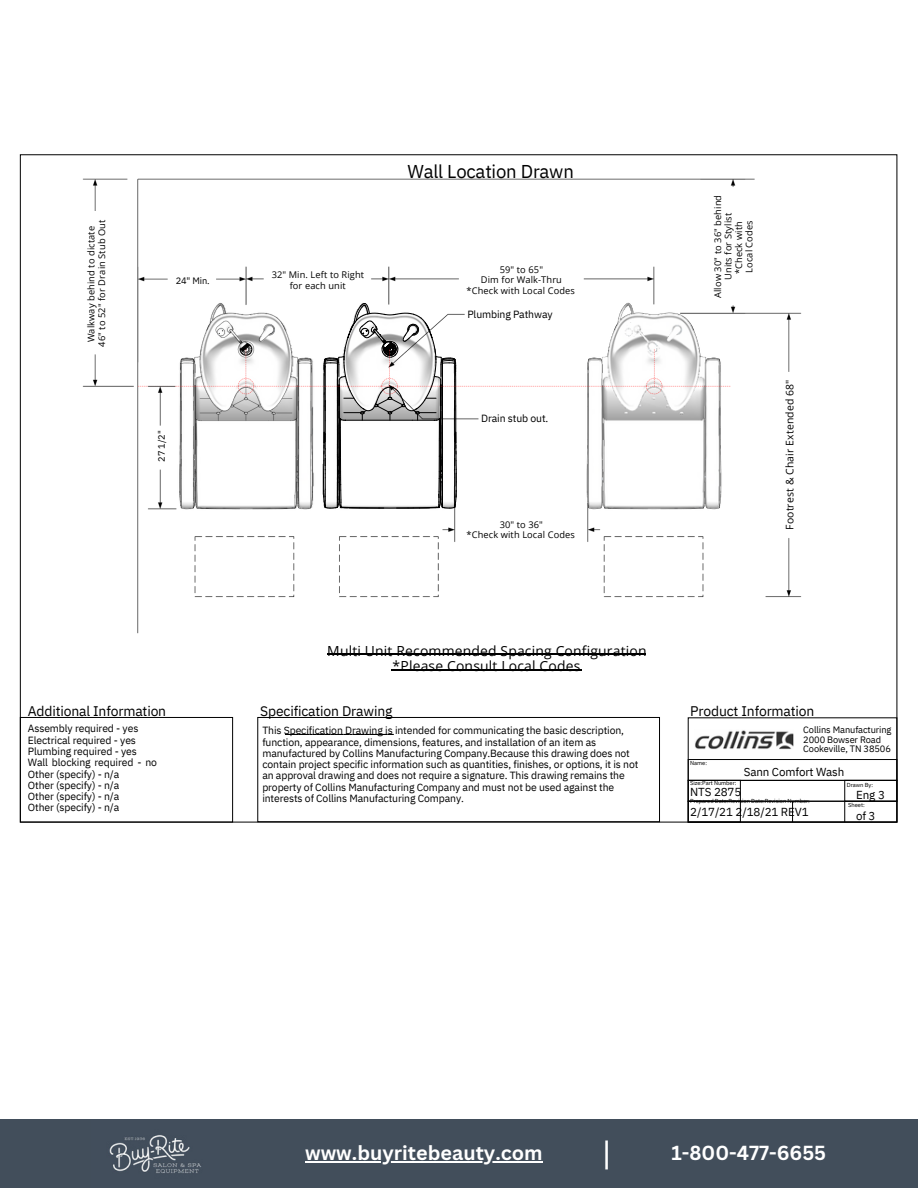
<style>
.page{position:relative;width:918px;height:1188px;background:#fff}
.page>*{position:absolute;margin:0;border:0;box-sizing:border-box;transform-origin:0 0}
.t1{font:33.9px "Canva Sans";color:#fff}
.t2{font:700 19.8px "Canva Sans";color:#fff}
.t3{font:18.6px "IBM Plex Sans";letter-spacing:-.01em;color:#000}
.t4{font:13.95px/15.6px "Open Sans";letter-spacing:.01em;color:#000;text-align:center}
.t5{font:13.95px "IBM Plex Sans";letter-spacing:-.01em;color:#000}
.t6{font:11.55px/20.9px "IBM Plex Sans";letter-spacing:-.01em;color:#000}
.t7{font:10.5px/11.2px "IBM Plex Sans";letter-spacing:-.01em;color:#000}
.t8{font:10.5px "Open Sans";letter-spacing:.01em;color:#000}
.t9{font:9.3px/10.5px "Open Sans";letter-spacing:.01em;color:#000;text-align:center}
.t10{font:9.3px/9.6px "IBM Plex Sans";letter-spacing:-.01em;color:#000}
.t11{font:5.85px "IBM Plex Sans";letter-spacing:-.01em;color:#000}
</style>
<div class="page">
<svg style="left:844px;top:803px;width:1px;height:20px"></svg>
<svg style="left:792px;top:803px;width:1px;height:17px"></svg>
<div style="left:257px;top:717px;width:403px;height:105px;border:1px solid #000"></div>
<svg style="left:285px;top:734px;width:109px;height:1px"></svg>
<div style="left:20px;top:717px;width:213px;height:105px;border:1px solid #000"></div>
<div style="left:688px;top:801px;width:209px;height:21px;border:1px solid #000"></div>
<div style="left:688px;top:780px;width:209px;height:22px;border:1px solid #000"></div>
<div style="left:688px;top:759px;width:209px;height:22px;border:1px solid #000"></div>
<div style="left:688px;top:780px;width:53px;height:22px;border:1px solid #000"></div>
<div style="left:844px;top:780px;width:53px;height:22px;border:1px solid #000"></div>
<div style="left:688px;top:801px;width:53px;height:21px;border:1px solid #000"></div>
<img style="left:695px;top:730px;width:99px;height:20px">
<svg style="left:391px;top:669px;width:191px;height:2px"></svg>
<svg style="left:327px;top:654px;width:319px;height:1px"></svg>
<img style="left:82px;top:178px;width:720px;height:456px">
<div style="left:0;top:1120px;width:918px;height:68px;background:#424e5b"></div>
<img style="left:109px;top:1135px;width:92px;height:38px">
<hr style="left:305px;top:1162px;width:238px;height:1px;background:#fff">
<p class="t9" style="left:86px;top:342px;width:118px;rotate:-90deg">Walkway behind to dictate</p>
<p class="t9" style="left:96px;top:347px;width:129px;rotate:-90deg">46" to 52" for Drain Stub Out</p>
<p class="t10" style="left:176px;top:275px;width:36px">24" Min.</p>
<p class="t10" style="left:157px;top:462px;width:33px;rotate:-90deg">27 1/2"</p>
<p class="t9" style="left:272px;top:269px;width:94px">32" Min. Left to Right for each unit</p>
<p class="t3" style="left:407px;top:159px;width:168px">Wall Location Drawn</p>
<p class="t9" style="left:500px;top:264px;width:45px">59" to 65"</p>
<p class="t9" style="left:481px;top:274px;width:83px">Dim for Walk-Thru</p>
<p class="t9" style="left:467px;top:285px;width:110px">*Check with Local Codes</p>
<p class="t7" style="left:467px;top:308px;width:87px">Plumbing Pathway</p>
<p class="t7" style="left:481px;top:413px;width:69px">Drain stub out.</p>
<p class="t9" style="left:500px;top:519px;width:45px">30" to 36"</p>
<p class="t9" style="left:467px;top:529px;width:110px">*Check with Local Codes</p>
<p class="t4" style="left:327px;top:642px;width:321px">Multi Unit Recommended Spacing Configuration *Please Consult Local Codes</p>
<p class="t9" style="left:712px;top:298px;width:105px;rotate:-90deg">Allow 30" to 36" behind<br>Units for Stylist</p>
<p class="t9" style="left:733px;top:274px;width:55px;rotate:-90deg">*Check with</p>
<p class="t9" style="left:744px;top:273px;width:54px;rotate:-90deg">Local Codes</p>
<p class="t8" style="left:782px;top:530px;width:152px;rotate:-90deg">Footrest &amp; Chair Extended 68"</p>
<p class="t5" style="left:28px;top:702px;width:140px">Additional Information</p>
<p class="t5" style="left:260px;top:701px;width:134px">Specification Drawing</p>
<p class="t5" style="left:690px;top:702px;width:126px">Product Information</p>
<p class="t7" style="left:28px;top:723px;width:112px">Assembly required - yes<br>Electrical required - yes<br>Plumbing required - yes</p>
<p class="t7" style="left:28px;top:757px;width:131px">Wall blocking required - no<br>Other (specify) - n/a</p>
<p class="t7" style="left:28px;top:779px;width:93px">Other (specify) - n/a</p>
<p class="t7" style="left:28px;top:791px;width:93px">Other (specify) - n/a</p>
<p class="t7" style="left:28px;top:802px;width:93px">Other (specify) - n/a</p>
<p class="t10" style="left:803px;top:725px;width:90px">Collins Manufacturing<br>2000 Bowser Road<br>Cookeville, TN 38506</p>
<p class="t7" style="left:262px;top:725px;width:378px">This Specification Drawing is intended for communicating the basic description, function, appearance, dimensions, features, and installation of an item as manufactured by Collins Manufacturing Company.Because this drawing does not contain project specific information such as quantities, finishes, or options, it is not an approval drawing and does not require a signature. This drawing remains the property of Collins Manufacturing Company and must not be used against the interests of Collins Manufacturing Company.</p>
<p class="t11" style="left:690px;top:759px;width:18px">Name:</p>
<p class="t6" style="left:744px;top:761px;width:102px">Sann Comfort Wash</p>
<p class="t11" style="left:690px;top:779px;width:48px">Size:Part Number:</p>
<p class="t6" style="left:690px;top:782px;width:53px">NTS 2875</p>
<p class="t11" style="left:690px;top:797px;width:121px">Prepared Date:Revision Date:Revision Number:</p>
<p class="t6" style="left:690px;top:801px;width:120px">2/17/21 2/18/21 REV1</p>
<p class="t11" style="left:847px;top:781px;width:28px">Drawn By:</p>
<p class="t6" style="left:856px;top:784px;width:30px">Eng 3 of 3</p>
<p class="t11" style="left:848px;top:801px;width:18px">Sheet:</p>
<p class="t2" style="left:305px;top:1139px;width:239px">www.buyritebeauty.com</p>
<p class="t1" style="left:602px;top:1130px;width:11px">|</p>
<p class="t2" style="left:671px;top:1139px;width:156px">1-800-477-6655</p>
</div>
